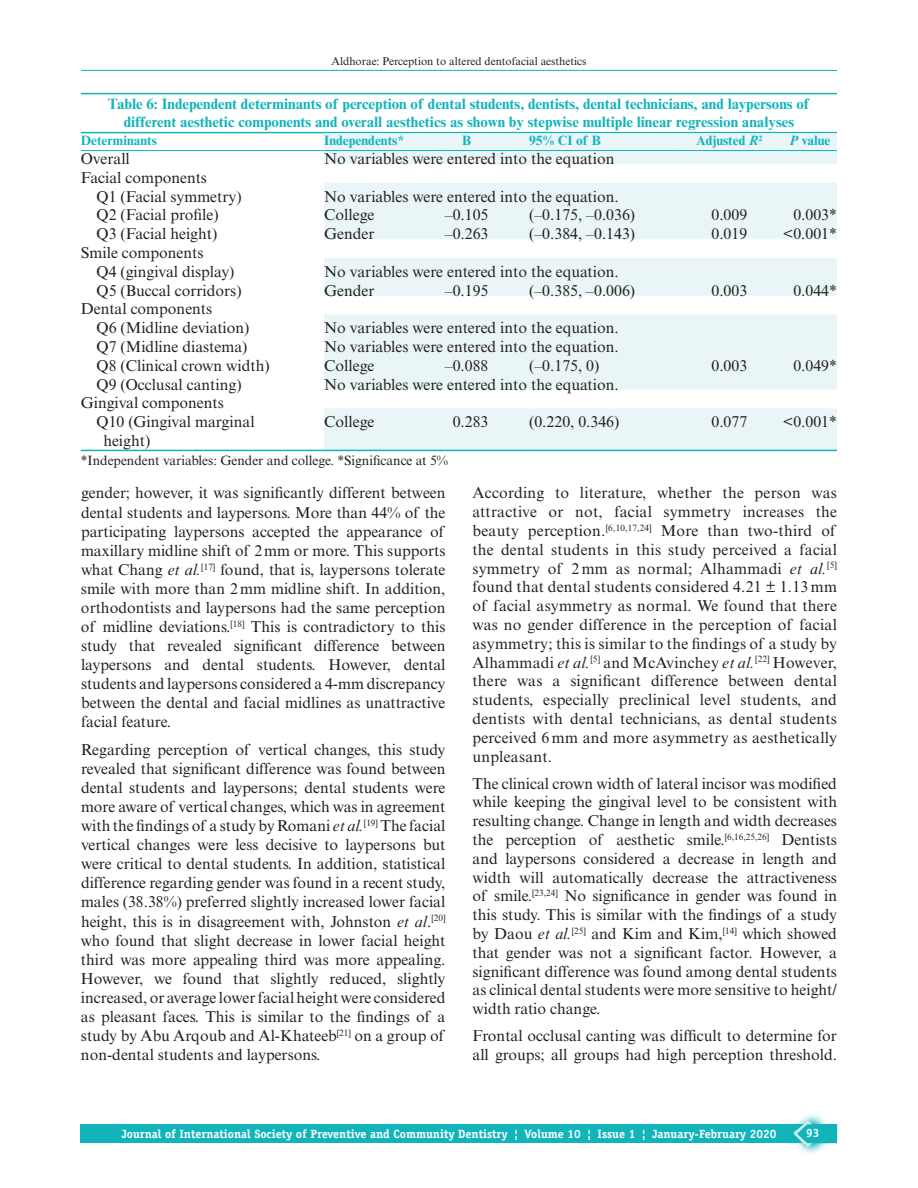
<style>
.page{position:relative;width:918px;height:1188px;background:#fff}
.page>*{position:absolute;margin:0;border:0;box-sizing:border-box;transform-origin:0 0}
.t1{font:15.75px/18.8px "Times New Roman MT Std";color:#231f20;text-align:justify}
.t2{font:700 15px/18px "Times New Roman MT Std";color:#11b4bb;text-align:center}
.t3{font:13.5px "Times New Roman MT Std";color:#231f20}
.t4{font:700 13.5px "Times New Roman MT Std";color:#11b4bb}
.t5{font:700 12px "Officina Serif Std";color:#fff}
.t6{font:11.25px "Times New Roman MT Std";color:#231f20}
.s1{font-style:italic}
</style>
<div class="page">
<div style="left:81px;top:1124px;width:756px;height:19px;background:#11b4bb"></div>
<svg style="left:799px;top:1114px;width:25px;height:40px"></svg>
<svg style="left:793px;top:1120px;width:44px;height:27px"></svg>
<hr style="left:81px;top:70px;width:756px;height:1px;background:#11b4bb">
<hr style="left:81px;top:93px;width:756px;height:1px;background:#11b4bb">
<hr style="left:81px;top:132px;width:756px;height:1px;background:#11b4bb">
<svg style="left:324px;top:133px;width:513px;height:317px;fill:#eaf5f7"></svg>
<hr style="left:81px;top:450px;width:243px;height:1px;background:#11b4bb">
<hr style="left:324px;top:450px;width:121px;height:1px;background:#11b4bb">
<hr style="left:445px;top:450px;width:84px;height:1px;background:#11b4bb">
<hr style="left:529px;top:450px;width:147px;height:1px;background:#11b4bb">
<hr style="left:676px;top:450px;width:107px;height:1px;background:#11b4bb">
<hr style="left:783px;top:450px;width:54px;height:1px;background:#11b4bb">
<hr style="left:81px;top:150px;width:243px;height:1px;background:#11b4bb">
<hr style="left:324px;top:150px;width:121px;height:1px;background:#11b4bb">
<hr style="left:445px;top:150px;width:84px;height:1px;background:#11b4bb">
<hr style="left:529px;top:150px;width:147px;height:1px;background:#11b4bb">
<hr style="left:676px;top:150px;width:107px;height:1px;background:#11b4bb">
<hr style="left:783px;top:150px;width:54px;height:1px;background:#11b4bb">
<p class="t6" style="left:331px;top:54px;width:257px">Aldhorae: Perception to altered dentofacial aesthetics</p>
<p class="t2" style="left:108px;top:95px;width:703px">Table 6: Independent determinants of perception of dental students, dentists, dental technicians, and laypersons of different aesthetic components and overall aesthetics as shown by stepwise multiple linear regression analyses</p>
<p class="t4" style="left:81px;top:132px;width:78px">Determinants</p>
<p class="t4" style="left:324px;top:132px;width:81px">Independents*</p>
<p class="t4" style="left:462px;top:132px;width:11px">B</p>
<p class="t4" style="left:529px;top:132px;width:73px">95% CI of B</p>
<p class="t4" style="left:696px;top:132px;width:68px">Adjusted <span class="s1">R</span><sup>2</sup></p>
<p class="t4" style="left:789px;top:132px;width:43px"><span class="s1">P</span> value</p>
<p class="t1" style="left:81px;top:149px;width:51px">Overall</p>
<p class="t1" style="left:324px;top:149px;width:292px">No variables were entered into the equation</p>
<p class="t1" style="left:97px;top:168px;width:147px;text-indent:-16px">Facial components<br>Q1 (Facial symmetry)</p>
<p class="t1" style="left:324px;top:187px;width:296px">No variables were entered into the equation.</p>
<p class="t1" style="left:97px;top:206px;width:124px">Q2 (Facial profile)</p>
<p class="t1" style="left:324px;top:206px;width:52px">College</p>
<p class="t1" style="left:445px;top:206px;width:45px">–0.105</p>
<p class="t1" style="left:529px;top:206px;width:107px">(–0.175, –0.036)</p>
<p class="t1" style="left:711px;top:206px;width:37px">0.009</p>
<p class="t1" style="left:793px;top:206px;width:45px">0.003*</p>
<p class="t1" style="left:97px;top:225px;width:122px">Q3 (Facial height)</p>
<p class="t1" style="left:324px;top:225px;width:52px">Gender</p>
<p class="t1" style="left:445px;top:225px;width:45px">–0.263</p>
<p class="t1" style="left:529px;top:225px;width:107px">(–0.384, –0.143)</p>
<p class="t1" style="left:711px;top:225px;width:37px">0.019</p>
<p class="t1" style="left:783px;top:225px;width:56px">&lt;0.001*</p>
<p class="t1" style="left:97px;top:243px;width:139px;text-indent:-16px">Smile components<br>Q4 (gingival display)</p>
<p class="t1" style="left:324px;top:262px;width:296px">No variables were entered into the equation.</p>
<p class="t1" style="left:97px;top:281px;width:147px">Q5 (Buccal corridors)</p>
<p class="t1" style="left:324px;top:281px;width:52px">Gender</p>
<p class="t1" style="left:445px;top:281px;width:45px">–0.195</p>
<p class="t1" style="left:529px;top:281px;width:107px">(–0.385, –0.006)</p>
<p class="t1" style="left:711px;top:281px;width:37px">0.003</p>
<p class="t1" style="left:793px;top:281px;width:45px">0.044*</p>
<p class="t1" style="left:97px;top:300px;width:154px;text-indent:-16px">Dental components<br>Q6 (Midline deviation)</p>
<p class="t1" style="left:324px;top:319px;width:296px">No variables were entered into the equation.</p>
<p class="t1" style="left:97px;top:337px;width:152px">Q7 (Midline diastema)</p>
<p class="t1" style="left:324px;top:337px;width:296px">No variables were entered into the equation.</p>
<p class="t1" style="left:97px;top:356px;width:175px">Q8 (Clinical crown width)</p>
<p class="t1" style="left:324px;top:356px;width:52px">College</p>
<p class="t1" style="left:445px;top:356px;width:45px">–0.088</p>
<p class="t1" style="left:529px;top:356px;width:72px">(–0.175, 0)</p>
<p class="t1" style="left:711px;top:356px;width:37px">0.003</p>
<p class="t1" style="left:793px;top:356px;width:45px">0.049*</p>
<p class="t1" style="left:97px;top:375px;width:147px">Q9 (Occlusal canting)</p>
<p class="t1" style="left:324px;top:375px;width:296px">No variables were entered into the equation.</p>
<p class="t1" style="left:81px;top:394px;width:145px">Gingival components</p>
<p class="t1" style="left:97px;top:412px;width:160px">Q10 (Gingival marginal</p>
<p class="t1" style="left:103px;top:431px;width:48px">height)</p>
<p class="t1" style="left:324px;top:412px;width:52px">College</p>
<p class="t1" style="left:453px;top:412px;width:37px">0.283</p>
<p class="t1" style="left:529px;top:412px;width:92px">(0.220, 0.346)</p>
<p class="t1" style="left:711px;top:412px;width:37px">0.077</p>
<p class="t1" style="left:783px;top:412px;width:56px">&lt;0.001*</p>
<p class="t3" style="left:81px;top:452px;width:369px">*Independent variables: Gender and college. *Significance at 5%</p>
<p class="t1" style="left:81px;top:484px;width:366px">gender; however, it was significantly different between dental students and laypersons. More than 44% of the participating laypersons accepted the appearance of maxillary midline shift of 2mm or more. This supports what Chang <span class="s1">et al.</span><sup>[17]</sup> found, that is, laypersons tolerate smile with more than 2mm midline shift. In addition, orthodontists and laypersons had the same perception of midline deviations.<sup>[18]</sup> This is contradictory to this study that revealed significant difference between laypersons and dental students. However, dental students and laypersons considered a 4-mm discrepancy between the dental and facial midlines as unattractive facial feature.</p>
<p class="t1" style="left:81px;top:740px;width:366px">Regarding perception of vertical changes, this study revealed that significant difference was found between dental students and laypersons; dental students were more aware of vertical changes, which was in agreement with the findings of a study by Romani <span class="s1">et al.</span><sup>[19]</sup> The facial vertical changes were less decisive to laypersons but were critical to dental students. In addition, statistical difference regarding gender was found in a recent study, males (38.38%) preferred slightly increased lower facial height, this is in disagreement with, Johnston <span class="s1">et al</span>.<sup>[20] </sup>who found that slight decrease in lower facial height third was more appealing third was more appealing.<br>However, we found that slightly reduced, slightly increased, or average lower facial height were considered as pleasant faces. This is similar to the findings of a study by Abu Arqoub and Al-Khateeb<sup>[21]</sup> on a group of non-dental students and laypersons.</p>
<p class="t1" style="left:472px;top:484px;width:366px">According to literature, whether the person was attractive or not, facial symmetry increases the beauty perception.<sup>[6,10,17,24]</sup> More than two-third of the dental students in this study perceived a facial symmetry of 2 mm as normal; Alhammadi <span class="s1">et al.</span><sup>[5] </sup>found that dental students considered 4.21 ± 1.13 mm of facial asymmetry as normal. We found that there was no gender difference in the perception of facial asymmetry; this is similar to the findings of a study by Alhammadi <span class="s1">et al.</span><sup>[5]</sup> and McAvinchey <span class="s1">et al.</span><sup>[22]</sup> However, there was a significant difference between dental students, especially preclinical level students, and dentists with dental technicians, as dental students perceived 6 mm and more asymmetry as aesthetically unpleasant.</p>
<p class="t1" style="left:472px;top:774px;width:366px">The clinical crown width of lateral incisor was modified while keeping the gingival level to be consistent with resulting change. Change in length and width decreases the perception of aesthetic smile.<sup>[6,16,25,26]</sup> Dentists and laypersons considered a decrease in length and width will automatically decrease the attractiveness of smile.<sup>[23,24]</sup> No significance in gender was found in this study. This is similar with the findings of a study by Daou <span class="s1">et al.</span><sup>[25]</sup> and Kim and Kim,<sup>[14]</sup> which showed that gender was not a significant factor. However, a significant difference was found among dental students as clinical dental students were more sensitive to height/ width ratio change.</p>
<p class="t1" style="left:472px;top:1027px;width:366px">Frontal occlusal canting was difficult to determine for all groups; all groups had high perception threshold.</p>
<p class="t5" style="left:122px;top:1126px;width:656px">Journal of International Society of Preventive and Community Dentistry ¦ Volume 10 ¦ Issue 1 ¦ January-February 2020</p>
<p class="t5" style="left:806px;top:1126px;width:15px">93</p>
</div>
